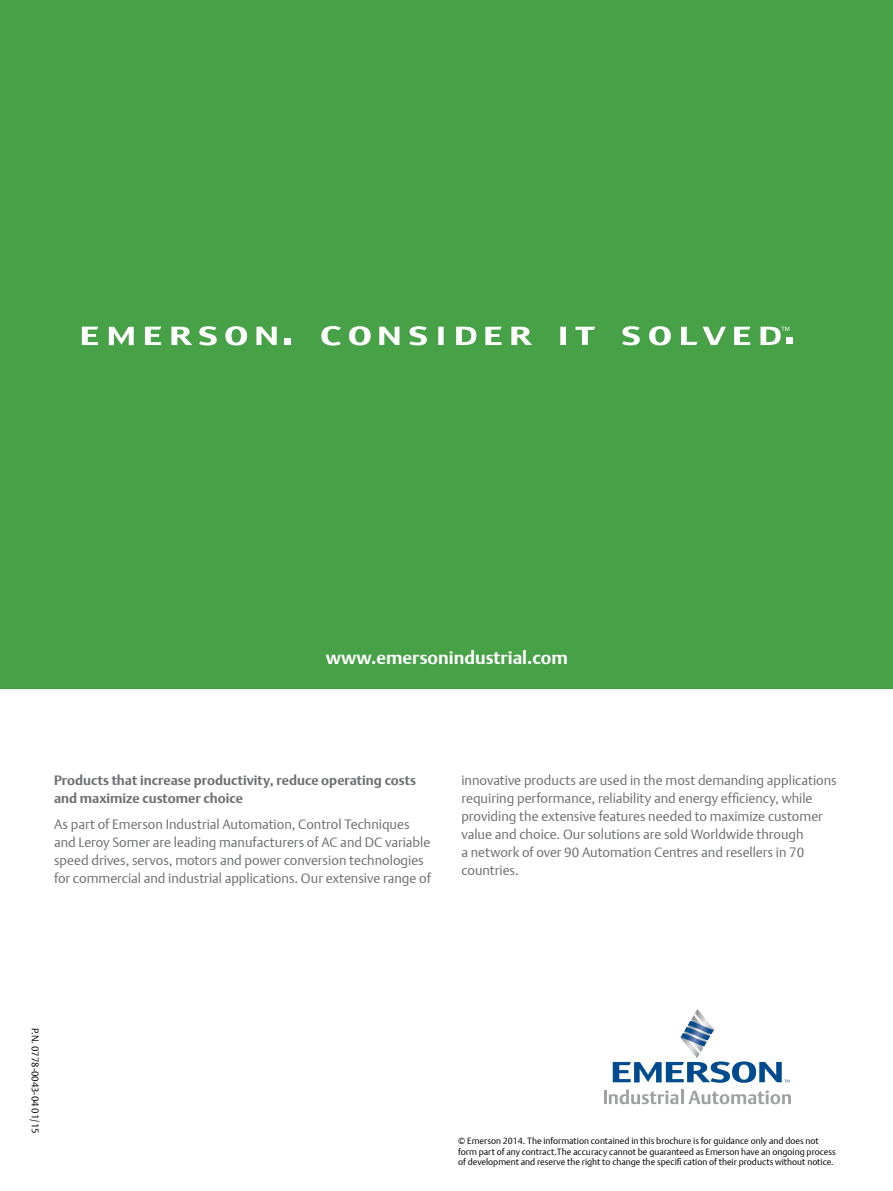
<style>
.page{position:relative;width:893px;height:1191px;background:#fff}
.page>*{position:absolute;margin:0;border:0;box-sizing:border-box;transform-origin:0 0}
.t1{font:700 18px "DTL Argo T";color:#fff}
.t2{font:13.5px/18px "DTL Argo T Light";color:#6d6e71}
.t3{font:700 13.5px/18px "DTL Argo T";color:#6d6e71}
.t4{font:9.75px "DTL Argo T Light";color:#000}
.t5{font:9px/10.8px "DTL Argo T Light";color:#000}
</style>
<div class="page">
<div style="left:0;top:0;width:893px;height:688px;background:#47a147"></div>
<svg style="left:171px;top:327px;width:21px;height:18px"></svg>
<svg style="left:225px;top:326px;width:22px;height:19px"></svg>
<svg style="left:145px;top:327px;width:16px;height:18px"></svg>
<svg style="left:82px;top:327px;width:16px;height:18px"></svg>
<svg style="left:109px;top:327px;width:25px;height:18px"></svg>
<svg style="left:199px;top:326px;width:18px;height:19px"></svg>
<svg style="left:256px;top:327px;width:21px;height:18px"></svg>
<svg style="left:511px;top:327px;width:21px;height:18px"></svg>
<svg style="left:349px;top:326px;width:22px;height:19px"></svg>
<svg style="left:649px;top:326px;width:22px;height:19px"></svg>
<svg style="left:485px;top:327px;width:17px;height:18px"></svg>
<svg style="left:734px;top:327px;width:16px;height:18px"></svg>
<svg style="left:379px;top:327px;width:20px;height:18px"></svg>
<svg style="left:409px;top:326px;width:18px;height:19px"></svg>
<svg style="left:622px;top:326px;width:18px;height:19px"></svg>
<svg style="left:438px;top:327px;width:6px;height:18px"></svg>
<svg style="left:560px;top:327px;width:6px;height:18px"></svg>
<svg style="left:681px;top:327px;width:16px;height:18px"></svg>
<svg style="left:575px;top:327px;width:20px;height:18px"></svg>
<svg style="left:703px;top:327px;width:23px;height:18px"></svg>
<svg style="left:456px;top:327px;width:20px;height:18px"></svg>
<svg style="left:321px;top:326px;width:20px;height:19px"></svg>
<div style="left:284px;top:339px;width:7px;height:6px;background:#fff"></div>
<svg style="left:760px;top:327px;width:33px;height:18px"></svg>
<svg style="left:613px;top:1009px;width:177px;height:73px"></svg>
<svg style="left:604px;top:1089px;width:187px;height:15px"></svg>
<h1 class="t1" style="left:326px;top:646px;width:243px">www.emersonindustrial.com</h1>
<p class="t3" style="left:54px;top:770px;width:363px">Products that increase productivity, reduce operating costs and maximize customer choice</p>
<p class="t2" style="left:54px;top:815px;width:378px">As part of Emerson Industrial Automation, Control Techniques and Leroy Somer are leading manufacturers of AC and DC variable speed drives, servos, motors and power conversion technologies for commercial and industrial applications. Our extensive range of</p>
<p class="t2" style="left:461px;top:770px;width:377px">innovative products are used in the most demanding applications requiring performance, reliability and energy efficiency, while providing the extensive features needed to maximize customer value and choice. Our solutions are sold Worldwide through<br>a network of over 90 Automation Centres and resellers in 70 countries.</p>
<p class="t4" style="left:41px;top:1027px;width:107px;rotate:90deg">P.N. 0778-0043-04 01/15</p>
<p class="t5" style="left:458px;top:1135px;width:379px">© Emerson 2014. The information contained in this brochure is for guidance only and does not form part of any contract.The accuracy cannot be guaranteed as Emerson have an ongoing process of development and reserve the right to change the specifi cation of their products without notice.</p>
</div>
